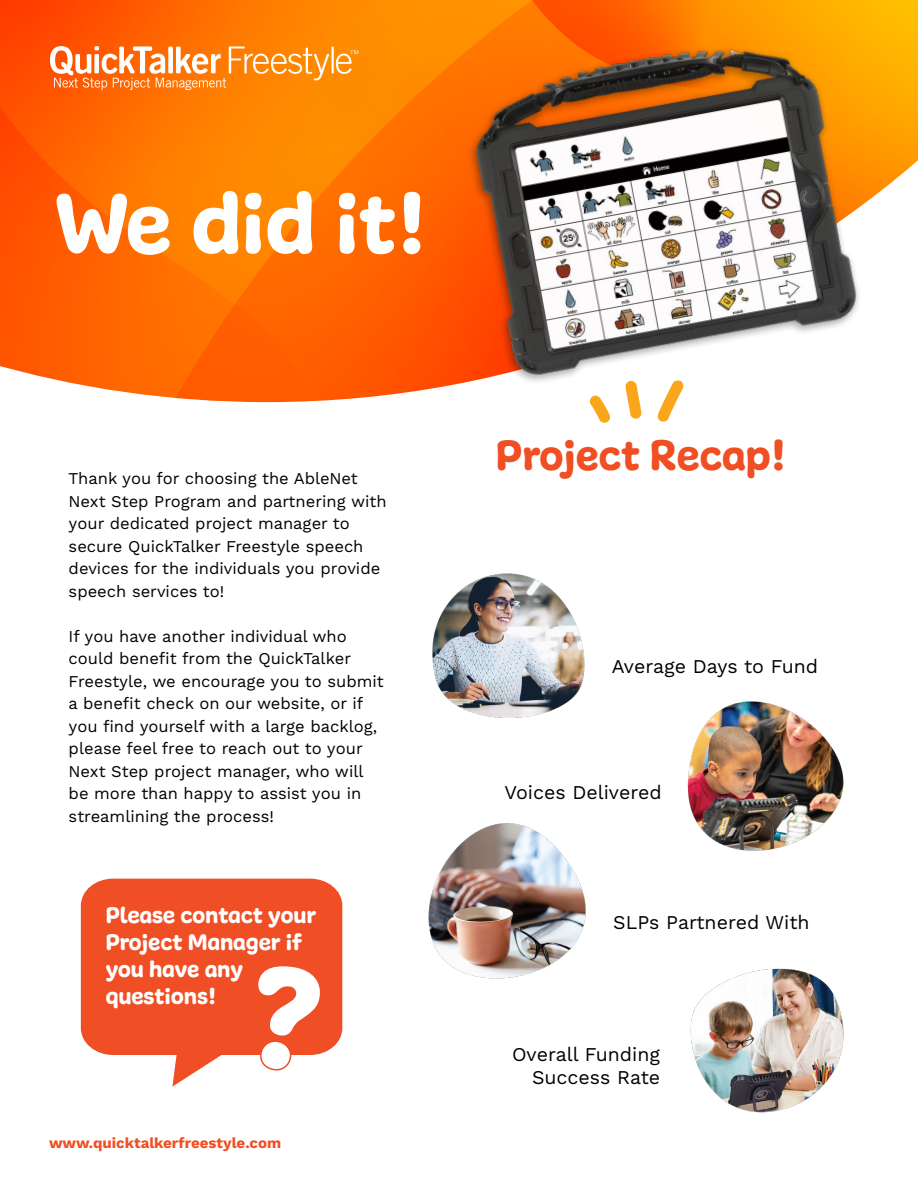
<style>
.page{position:relative;width:918px;height:1188px;background:#fff}
.page>*{position:absolute;margin:0;border:0;box-sizing:border-box;transform-origin:0 0}
.t1{font:90px "Freude";color:#fff}
.t2{font:45px "Freude";color:#f04e23}
.t3{font:24px/27px "Freude";color:#fff}
.t4{font:19.5px/22.6px "Work Sans";color:#000;text-align:right}
.t5{font:16.5px/22.5px "Work Sans";color:#000}
.t6{font:700 15px "Work Sans";color:#f04e23}
</style>
<div class="page">
<img style="left:0;top:0;width:918px;height:402px">
<hr style="left:332px;top:46px;width:2px;height:27px;background:#fff">
<svg style="left:336px;top:50px;width:22px;height:24px"></svg>
<svg style="left:50px;top:46px;width:279px;height:44px"></svg>
<img style="left:416px;top:0;width:494px;height:402px">
<svg style="left:589px;top:395px;width:21px;height:28px"></svg>
<svg style="left:625px;top:380px;width:17px;height:39px"></svg>
<svg style="left:657px;top:380px;width:27px;height:42px"></svg>
<img style="left:432px;top:573px;width:153px;height:145px">
<img style="left:428px;top:823px;width:158px;height:156px">
<img style="left:687px;top:701px;width:157px;height:150px">
<img style="left:690px;top:968px;width:154px;height:145px">
<svg style="left:81px;top:879px;width:261px;height:208px;fill:#f04e25"></svg>
<div style="left:102px;top:902px;width:193px;height:124px;background:#f04e25"></div>
<svg style="left:244px;top:962px;width:80px;height:112px"></svg>
<h1 class="t1" style="left:54px;top:168px;width:375px">We did it!</h1>
<p class="t5" style="left:69px;top:468px;width:320px">Thank you for choosing the AbleNet Next Step Program and partnering with your dedicated project manager to secure QuickTalker Freestyle speech devices for the individuals you provide speech services to!</p>
<p class="t5" style="left:69px;top:626px;width:317px">If you have another individual who could benefit from the QuickTalker Freestyle, we encourage you to submit a benefit check on our website, or if you find yourself with a large backlog, please feel free to reach out to your Next Step project manager, who will be more than happy to assist you in streamlining the process!</p>
<h3 class="t3" style="left:106px;top:902px;width:212px">Please contact your<br>Project Manager if you have any questions!</h3>
<p class="t6" style="left:49px;top:1134px;width:234px">www.quicktalkerfreestyle.com</p>
<h2 class="t2" style="left:496px;top:428px;width:292px">Project Recap!</h2>
<p class="t4" style="left:612px;top:656px;width:208px">Average Days to Fund</p>
<p class="t4" style="left:504px;top:782px;width:159px">Voices Delivered</p>
<p class="t4" style="left:613px;top:912px;width:198px">SLPs Partnered With</p>
<p class="t4" style="left:512px;top:1044px;width:150px">Overall Funding<br>Success Rate</p>
</div>
